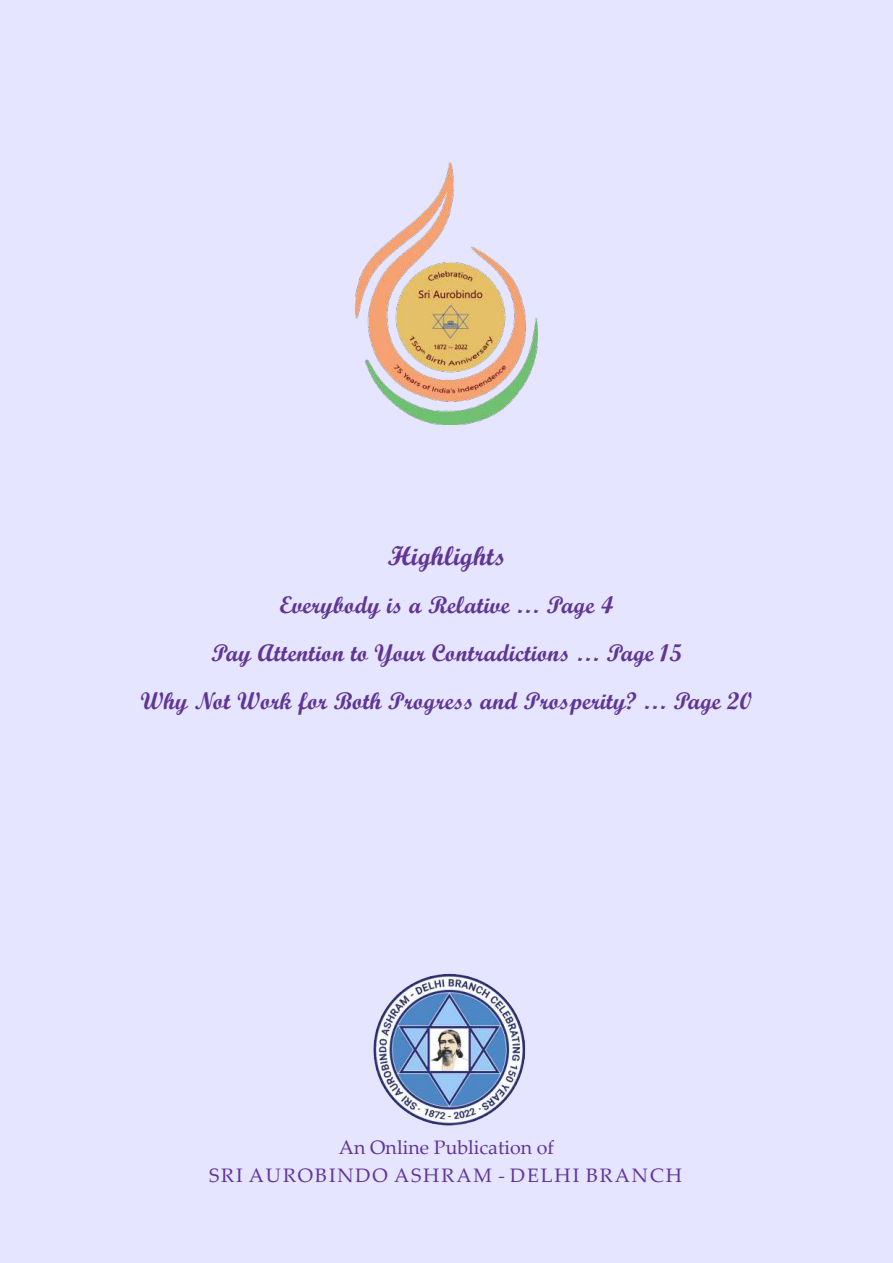
<style>
.page{position:relative;width:893px;height:1263px;background:#e5e5ff}
.page>*{position:absolute;margin:0;border:0;box-sizing:border-box;transform-origin:0 0}
.t1{font:27px "Script MT Bold";letter-spacing:.01em;color:#603595}
.t2{font:24px/48px "Script MT Bold";letter-spacing:.01em;color:#603595;text-align:center}
.t3{font:19.5px/28.2px "Palatino Linotype";letter-spacing:.1em;color:#603595;text-align:center}
</style>
<div class="page">
<img style="left:373px;top:973px;width:153px;height:153px">
<img style="left:356px;top:162px;width:181px;height:263px">
<p class="t1" style="left:387px;top:546px;width:120px">Highlights</p>
<p class="t2" style="left:141px;top:583px;width:613px">Everybody is a Relative … Page 4<br>Pay Attention to Your Contradictions … Page 15<br>Why Not Work for Both Progress and Prosperity? … Page 20</p>
<p class="t3" style="left:209px;top:1135px;width:474px">An Online Publication of<br>SRI AUROBINDO ASHRAM - DELHI BRANCH</p>
</div>
